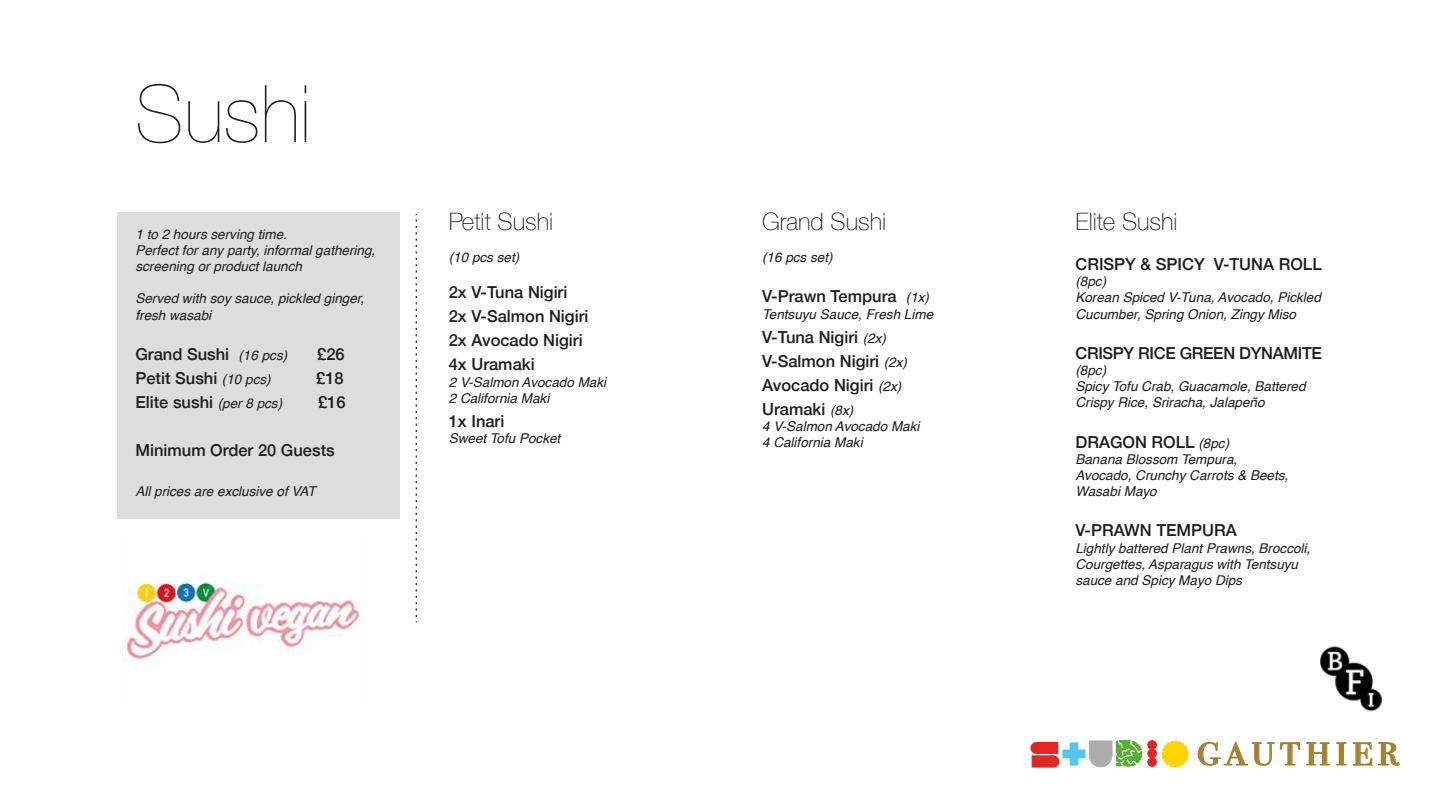
<style>
.page{position:relative;width:1440px;height:808px;background:#fff}
.page>*{position:absolute;margin:0;border:0;box-sizing:border-box;transform-origin:0 0}
.t1{font:200 79.5px "Helvetica Neue";color:#1d1d1b}
.t2{font:49.05px "Bodoni Svty Two SCITCTT";letter-spacing:.1em;color:#a0832f}
.t3{font:100 24px "Helvetica Neue";color:#1d1d1b}
.t4{font:500 16.5px/24px "Helvetica Neue";color:#1d1d1b}
.t5{font:500 16.5px "Helvetica Neue";letter-spacing:-.02em;color:#1d1d1b}
.t6{font:italic 13.5px/16.2px "Helvetica";color:#1d1d1b}
.s1{font-family:"Helvetica";font-weight:400;font-style:italic;font-size:13.5px}
</style>
<div class="page">
<div style="left:117px;top:213px;width:283px;height:306px;background:#ddd"></div>
<img style="left:1320px;top:646px;width:63px;height:66px">
<svg style="left:416px;top:214px;width:1px;height:408px"></svg>
<div style="left:1163px;top:742px;width:24px;height:24px;background:#ffd402;border-radius:50%"></div>
<div style="left:1161px;top:740px;width:28px;height:28px;border:4px dashed #ffd402;border-radius:50%"></div>
<div style="left:1164px;top:743px;width:22px;height:22px;background:#ffd402;border-radius:50%"></div>
<div style="left:1164px;top:743px;width:22px;height:22px;border:1px solid #ffd402;border-radius:50%"></div>
<div style="left:1089px;top:744px;width:23px;height:23px;background:#adadad;border-radius:50%"></div>
<div style="left:1089px;top:744px;width:23px;height:23px;border:1px solid #adadad;border-radius:50%"></div>
<div style="left:1069px;top:742px;width:9px;height:23px;background:#56c4f1"></div>
<div style="left:1062px;top:749px;width:23px;height:9px;background:#56c4f1"></div>
<div style="left:1089px;top:741px;width:23px;height:13px;background:#adadad"></div>
<div style="left:1047px;top:756px;width:12px;height:11px;background:#e52521;border-radius:50%"></div>
<div style="left:1047px;top:756px;width:12px;height:11px;border:1px solid #e52521;border-radius:50%"></div>
<div style="left:1032px;top:756px;width:21px;height:11px;background:#e52521"></div>
<div style="left:1031px;top:742px;width:11px;height:11px;background:#e52521;border-radius:50%"></div>
<div style="left:1031px;top:742px;width:11px;height:11px;border:1px solid #e52521;border-radius:50%"></div>
<div style="left:1037px;top:742px;width:20px;height:11px;background:#e52521"></div>
<svg style="left:1112px;top:740px;width:31px;height:27px"></svg>
<div style="left:1148px;top:758px;width:8px;height:8px;background:#e52421;border-radius:50%"></div>
<div style="left:1147px;top:758px;width:9px;height:8px;border:1px solid #e52421;border-radius:50%"></div>
<div style="left:1148px;top:749px;width:8px;height:9px;background:#e52421;border-radius:50%"></div>
<div style="left:1147px;top:749px;width:9px;height:9px;border:1px solid #e52421;border-radius:50%"></div>
<div style="left:1148px;top:740px;width:8px;height:9px;background:#e52421;border-radius:50%"></div>
<div style="left:1147px;top:740px;width:9px;height:9px;border:1px solid #e52421;border-radius:50%"></div>
<svg style="left:1198px;top:742px;width:76px;height:23px"></svg>
<svg style="left:1280px;top:742px;width:20px;height:23px"></svg>
<svg style="left:1306px;top:742px;width:23px;height:23px"></svg>
<svg style="left:1336px;top:742px;width:10px;height:23px"></svg>
<svg style="left:1353px;top:742px;width:19px;height:23px"></svg>
<svg style="left:1378px;top:742px;width:21px;height:23px"></svg>
<img style="left:125px;top:582px;width:239px;height:80px">
<h1 class="t1" style="left:135px;top:52px;width:177px">Sushi</h1>
<p class="t6" style="left:135px;top:226px;width:241px">1 to 2 hours serving time.<br>Perfect for any party, informal gathering, screening or product launch</p>
<p class="t6" style="left:135px;top:291px;width:230px">Served with soy sauce, pickled ginger, fresh wasabi</p>
<p class="t4" style="left:135px;top:341px;width:153px">Grand Sushi <span class="s1">(16 pcs)</span></p>
<p class="t4" style="left:317px;top:341px;width:29px">£26</p>
<p class="t4" style="left:135px;top:365px;width:137px">Petit Sushi <span class="s1">(10 pcs)</span></p>
<p class="t4" style="left:316px;top:365px;width:29px">£18</p>
<p class="t4" style="left:135px;top:389px;width:148px">Elite sushi <span class="s1">(per 8 pcs)</span></p>
<p class="t4" style="left:318px;top:389px;width:29px">£16</p>
<p class="t4" style="left:135px;top:437px;width:201px">Minimum Order 20 Guests</p>
<p class="t6" style="left:135px;top:483px;width:182px">All prices are exclusive of VAT</p>
<h3 class="t3" style="left:449px;top:203px;width:106px">Petit Sushi</h3>
<p class="t6" style="left:449px;top:250px;width:72px">(10 pcs set)</p>
<p class="t4" style="left:449px;top:279px;width:141px">2x V-Tuna Nigiri<br>2x V-Salmon Nigiri<br>2x Avocado Nigiri<br>4x Uramaki</p>
<p class="t6" style="left:449px;top:374px;width:159px">2 V-Salmon Avocado Maki<br>2 California Maki</p>
<p class="t4" style="left:449px;top:408px;width:57px">1x Inari</p>
<p class="t6" style="left:449px;top:430px;width:113px">Sweet Tofu Pocket</p>
<h3 class="t3" style="left:762px;top:203px;width:126px">Grand Sushi</h3>
<p class="t6" style="left:762px;top:250px;width:72px">(16 pcs set)</p>
<p class="t4" style="left:762px;top:283px;width:168px">V-Prawn Tempura <span class="s1">(1x)</span></p>
<p class="t6" style="left:762px;top:306px;width:173px">Tentsuyu Sauce, Fresh Lime</p>
<p class="t4" style="left:762px;top:323px;width:146px">V-Tuna Nigiri <span class="s1">(2x)<br></span>V-Salmon Nigiri <span class="s1">(2x)<br></span>Avocado Nigiri <span class="s1">(2x)<br></span>Uramaki <span class="s1">(8x)</span></p>
<p class="t6" style="left:762px;top:418px;width:159px">4 V-Salmon Avocado Maki<br>4 California Maki</p>
<h3 class="t3" style="left:1075px;top:203px;width:104px">Elite Sushi</h3>
<p class="t4" style="left:1075px;top:251px;width:248px">CRISPY &amp; SPICY V-TUNA ROLL</p>
<p class="t6" style="left:1075px;top:274px;width:247px">(8pc)<br>Korean Spiced V-Tuna, Avocado, Pickled<br>Cucumber, Spring Onion, Zingy Miso</p>
<p class="t5" style="left:1075px;top:340px;width:248px">CRISPY RICE GREEN DYNAMITE</p>
<p class="t6" style="left:1075px;top:362px;width:232px">(8pc)<br>Spicy Tofu Crab, Guacamole, Battered<br>Crispy Rice, Sriracha, Jalapeño</p>
<p class="t4" style="left:1075px;top:428px;width:155px">DRAGON ROLL <span class="s1">(8pc)</span></p>
<p class="t6" style="left:1075px;top:451px;width:214px">Banana Blossom Tempura,<br>Avocado, Crunchy Carrots &amp; Beets,<br>Wasabi Mayo</p>
<p class="t4" style="left:1075px;top:517px;width:163px">V-PRAWN TEMPURA</p>
<p class="t6" style="left:1075px;top:540px;width:236px">Lightly battered Plant Prawns, Broccoli,<br>Courgettes, Asparagus with Tentsuyu sauce and Spicy Mayo Dips</p>
<h2 class="t2" style="left:1197px;top:719px;width:204px">gauthier</h2>
</div>
